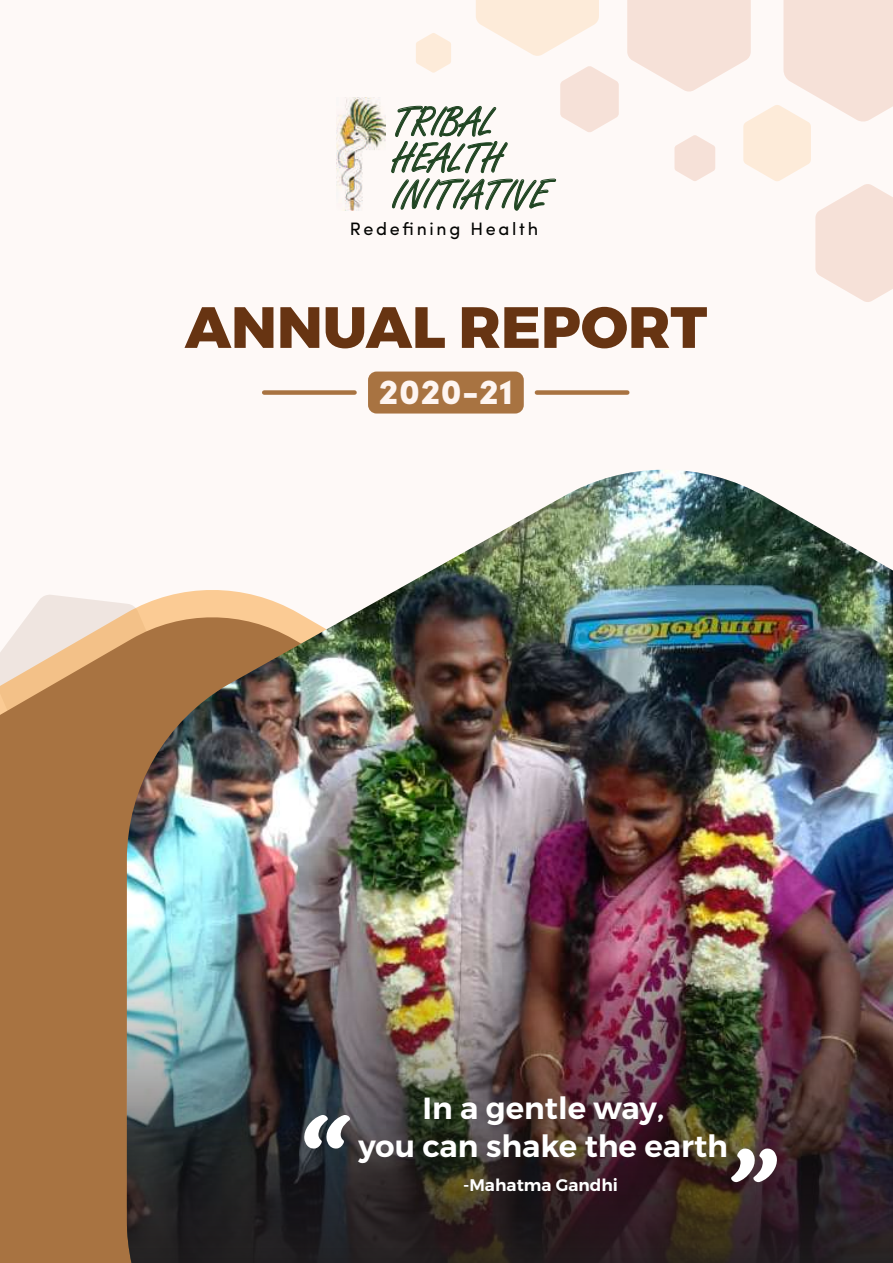
<style>
.page{position:relative;width:893px;height:1263px;background:#fef9f7}
.page>*{position:absolute;margin:0;border:0;box-sizing:border-box;transform-origin:0 0}
.t1{font:800 58.05px "Montserrat";color:#673412}
.t2{font:43.5px/36.5px "Freestyle Script";color:#1f4421}
.t3{font:900 35.25px "Sofia Pro";color:#fef5f1}
.t4{font:600 30.6px/37.8px "Montserrat";color:#fff;text-align:center}
.t5{font:18px "Sofia Pro";letter-spacing:.15em;color:#040503}
.t6{font:600 16.8px "Montserrat";color:#fff}
</style>
<div class="page">
<svg style="left:627px;top:0;width:266px;height:302px"></svg>
<svg style="left:0;top:610px;width:127px;height:653px;background:#af7d4d"></svg>
<img style="left:127px;top:470px;width:766px;height:455px">
<img style="left:127px;top:925px;width:766px;height:338px">
<svg style="left:391px;top:0;width:228px;height:211px"></svg>
<img style="left:336px;top:98px;width:49px;height:112px">
<div style="left:368px;top:372px;width:156px;height:41px;background:#a87341;border-radius:9px"></div>
<div style="left:264px;top:390px;width:91px;height:5px;background:#a87341"></div>
<div style="left:537px;top:390px;width:90px;height:5px;background:#a87341"></div>
<svg style="left:304px;top:1115px;width:46px;height:34px"></svg>
<svg style="left:731px;top:1148px;width:46px;height:34px"></svg>
<h2 class="t2" style="left:393px;top:106px;width:156px">TRIBAL<br>HEALTH<br>INITIATIVE</h2>
<p class="t5" style="left:350px;top:216px;width:190px">Redefining Health</p>
<h1 class="t1" style="left:185px;top:291px;width:524px">ANNUAL REPORT</h1>
<p class="t3" style="left:379px;top:364px;width:136px">2020-21</p>
<p class="t4" style="left:358px;top:1090px;width:371px">In a gentle way,<br>you can shake the earth</p>
<p class="t6" style="left:463px;top:1175px;width:156px">-Mahatma Gandhi</p>
</div>
